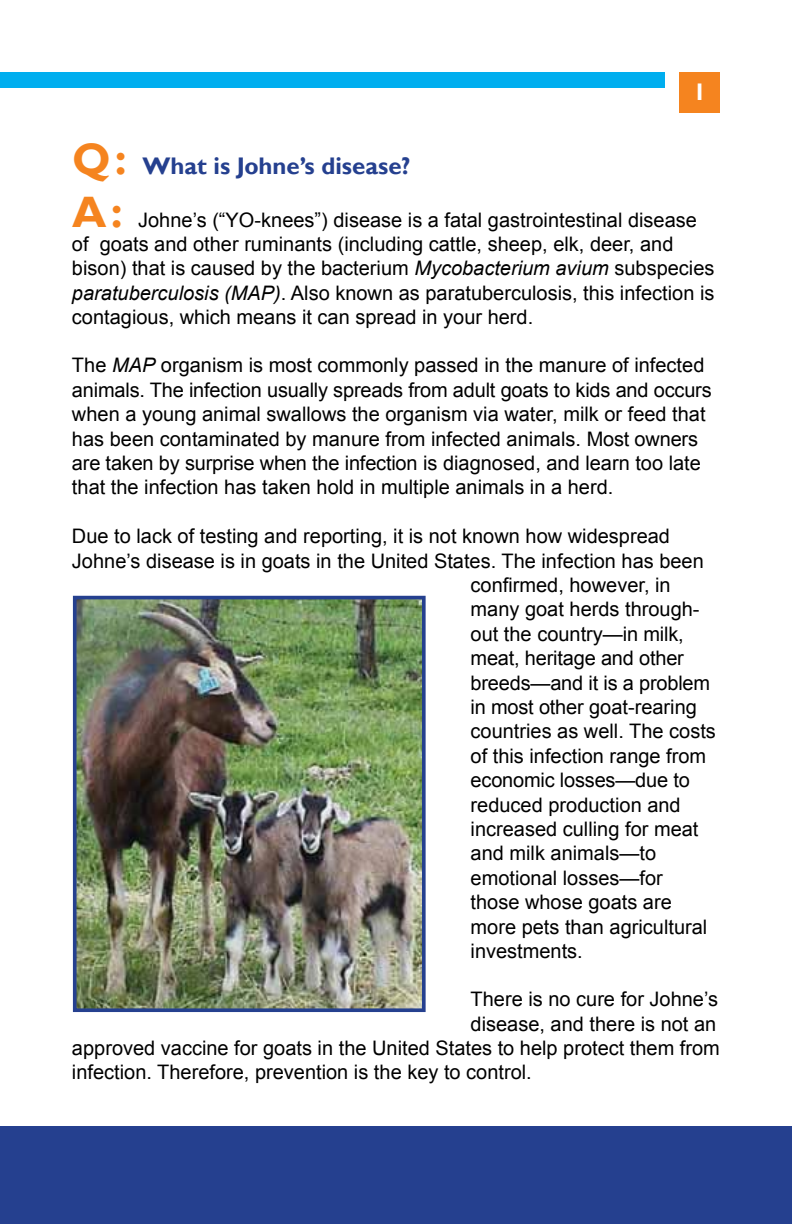
<style>
.page{position:relative;width:792px;height:1224px;background:#fff}
.page>*{position:absolute;margin:0;border:0;box-sizing:border-box;transform-origin:0 0}
.t1{font:700 24px "Gill Sans";color:#25408f}
.t2{font:700 24px "Gill Sans";color:#fff}
.t3{font:20px/24.4px "Arial";color:#000}
.s1{font-size:44px;color:#f5841f}
.s2{font-family:"Gill Sans";font-weight:700;font-size:44px;color:#f5841f}
.s3{font-style:italic}
</style>
<div class="page">
<div style="left:0;top:1126px;width:792px;height:98px;background:#25408f"></div>
<div style="left:0;top:72px;width:664px;height:16px;background:#00aeef"></div>
<div style="left:679px;top:72px;width:41px;height:41px;background:#f5841f"></div>
<img style="left:78px;top:601px;width:343px;height:406px">
<div style="left:73px;top:596px;width:353px;height:416px;border:4px solid #25408f"></div>
<p class="t2" style="left:693px;top:78px;width:15px">1</p>
<p class="t1" style="left:72px;top:152px;width:340px"><span class="s1">Q:</span> What is Johne’s disease?</p>
<p class="t3" style="left:72px;top:208px;width:644px"><span class="s2">A:</span> Johne’s (“YO-knees”) disease is a fatal gastrointestinal disease of goats and other ruminants (including cattle, sheep, elk, deer, and bison) that is caused by the bacterium <span class="s3">Mycobacterium avium</span> subspecies <span class="s3">paratuberculosis (MAP)</span>. Also known as paratuberculosis, this infection is contagious, which means it can spread in your herd.</p>
<p class="t3" style="left:72px;top:353px;width:641px">The <span class="s3">MAP</span> organism is most commonly passed in the manure of infected animals. The infection usually spreads from adult goats to kids and occurs when a young animal swallows the organism via water, milk or feed that has been contaminated by manure from infected animals. Most owners are taken by surprise when the infection is diagnosed, and learn too late that the infection has taken hold in multiple animals in a herd.</p>
<p class="t3" style="left:72px;top:524px;width:600px">Due to lack of testing and reporting, it is not known how widespread</p>
<p class="t3" style="left:72px;top:549px;width:633px">Johne’s disease is in goats in the United States. The infection has been</p>
<p class="t3" style="left:471px;top:573px;width:202px">confirmed, however, in</p>
<p class="t3" style="left:471px;top:597px;width:230px">many goat herds through-</p>
<p class="t3" style="left:471px;top:622px;width:215px">out the country—in milk,</p>
<p class="t3" style="left:471px;top:646px;width:215px">meat, heritage and other</p>
<p class="t3" style="left:471px;top:671px;width:241px">breeds—and it is a problem</p>
<p class="t3" style="left:471px;top:695px;width:228px">in most other goat-rearing</p>
<p class="t3" style="left:471px;top:719px;width:247px">countries as well. The costs</p>
<p class="t3" style="left:471px;top:744px;width:237px">of this infection range from</p>
<p class="t3" style="left:471px;top:768px;width:221px">economic losses—due to</p>
<p class="t3" style="left:471px;top:793px;width:212px">reduced production and</p>
<p class="t3" style="left:471px;top:817px;width:229px">increased culling for meat</p>
<p class="t3" style="left:471px;top:841px;width:187px">and milk animals—to</p>
<p class="t3" style="left:471px;top:866px;width:194px">emotional losses—for</p>
<p class="t3" style="left:471px;top:890px;width:203px">those whose goats are</p>
<p class="t3" style="left:471px;top:915px;width:238px">more pets than agricultural</p>
<p class="t3" style="left:471px;top:939px;width:114px">investments.</p>
<p class="t3" style="left:471px;top:987px;width:249px">There is no cure for Johne’s</p>
<p class="t3" style="left:471px;top:1012px;width:247px">disease, and there is not an</p>
<p class="t3" style="left:72px;top:1036px;width:649px">approved vaccine for goats in the United States to help protect them from</p>
<p class="t3" style="left:72px;top:1060px;width:461px">infection. Therefore, prevention is the key to control.</p>
</div>
